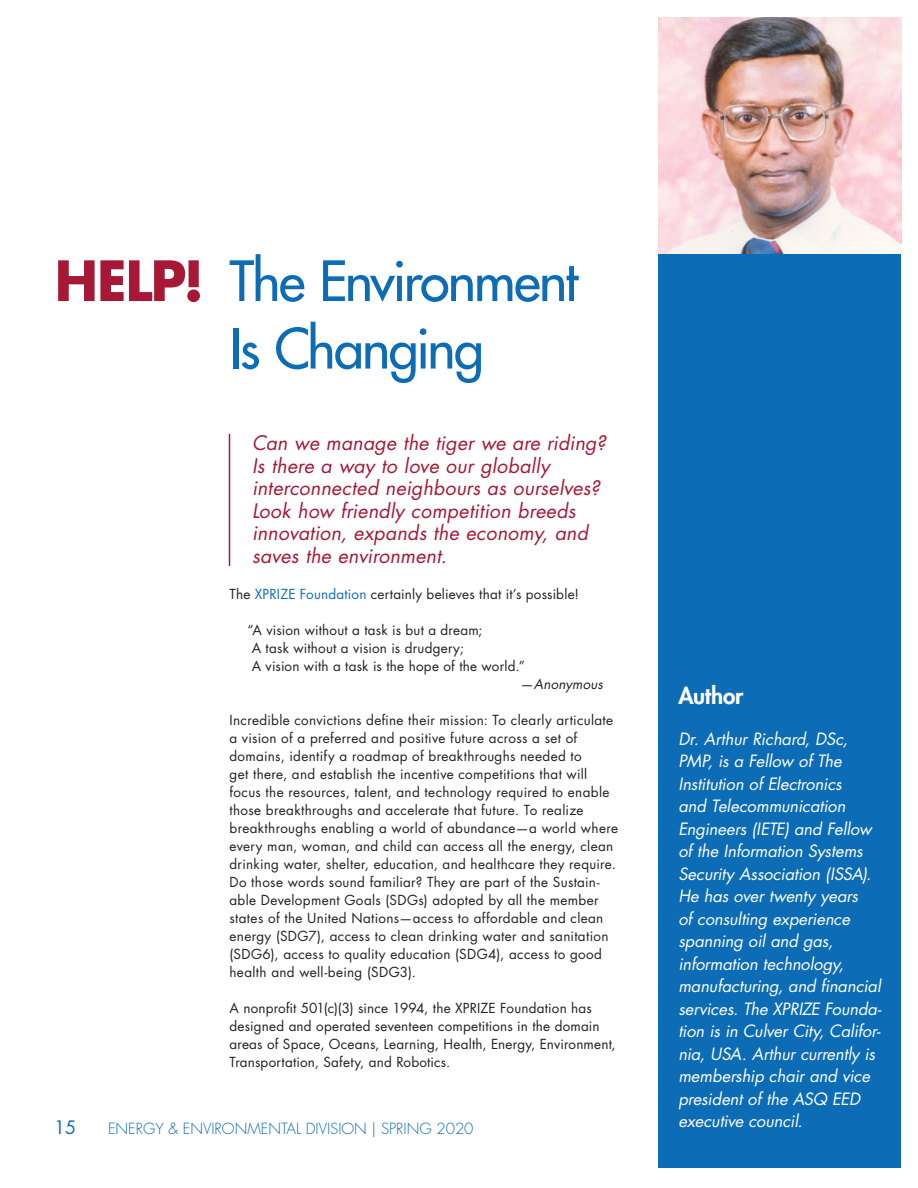
<style>
.page{position:relative;width:918px;height:1188px;background:#fff}
.page>*{position:absolute;margin:0;border:0;box-sizing:border-box;transform-origin:0 0}
.t1{font:500 54px/67.5px "Futura Std";letter-spacing:-.035em;color:#0d6cb6}
.t2{font:700 54px "Futura Std";color:#a61836}
.sidebar_h1{font:800 22.5px "Futura Std";letter-spacing:-.01em;color:#fff}
.sidebar_text{font:italic 19.5px/22.5px "Futura Std";letter-spacing:.01em;color:#a61836}
.t3{font:18px "Futura Std";color:#0d6cb6}
.sidebar_text-2{font:italic 16.5px/22.5px "Futura Std";letter-spacing:-.005em;color:#fff}
.t4{font:300 15px "Futura Std";color:#0d6cb6}
.Text{font:13.5px/18px "Futura Std";letter-spacing:.02em;color:#231f20}
.Text-2{font:italic 13.5px "Futura Std";letter-spacing:.01em;color:#231f20}
.s1{color:#0d6cb6}
.s2{font-style:normal}
</style>
<div class="page">
<div style="left:658px;top:20px;width:243px;height:1148px;background:#0d6cb6"></div>
<hr style="left:229px;top:434px;width:1px;height:132px;background:#a61836">
<img style="left:658px;top:17px;width:243px;height:237px">
<p class="t2" style="left:55px;top:245px;width:151px">HELP!</p>
<p class="t1" style="left:230px;top:248px;width:350px">The Environment<br>Is Changing</p>
<p class="sidebar_text" style="left:252px;top:432px;width:355px">Can we manage the tiger we are riding?<br>Is there a way to love our globally interconnected neighbours as ourselves?<br>Look how friendly competition breeds innovation, expands the economy, and saves the environment.</p>
<p class="Text" style="left:230px;top:585px;width:351px">The <span class="s1">XPRIZE Foundation</span> certainly believes that it’s possible!</p>
<p class="Text" style="left:252px;top:621px;width:275px;text-indent:-4px">“A vision without a task is but a dream;<br>A task without a vision is drudgery;<br>A vision with a task is the hope of the world.”</p>
<p class="Text-2" style="left:521px;top:675px;width:84px"><span class="s2">—</span>Anonymous</p>
<p class="Text" style="left:230px;top:711px;width:390px">Incredible convictions define their mission: To clearly articulate a vision of a preferred and positive future across a set of domains, identify a roadmap of breakthroughs needed to<br>get there, and establish the incentive competitions that will focus the resources, talent, and technology required to enable those breakthroughs and accelerate that future. To realize breakthroughs enabling a world of abundance—a world where every man, woman, and child can access all the energy, clean drinking water, shelter, education, and healthcare they require.<br>Do those words sound familiar? They are part of the Sustain&shy;able Development Goals (SDGs) adopted by all the member states of the United Nations—access to affordable and clean energy (SDG7), access to clean drinking water and sanitation (SDG6), access to quality education (SDG4), access to good health and well-being (SDG3).</p>
<p class="Text" style="left:230px;top:999px;width:388px">A nonprofit 501(c)(3) since 1994, the XPRIZE Foundation has designed and operated seventeen competitions in the domain areas of Space, Oceans, Learning, Health, Energy, Environment, Transportation, Safety, and Robotics.</p>
<h3 class="t3" style="left:54px;top:1116px;width:24px">15</h3>
<p class="t4" style="left:108px;top:1119px;width:367px">ENERGY &amp; ENVIRONMENTAL DIVISION | SPRING 2020</p>
<p class="sidebar_h1" style="left:678px;top:682px;width:67px">Author</p>
<p class="sidebar_text-2" style="left:678px;top:728px;width:205px">Dr. Arthur Richard, DSc,<br>PMP, is a Fellow of The<br>Institution of Electronics<br>and Telecommunication<br>Engineers (IETE) and Fellow of the Information Systems<br>Security Association (ISSA).<br>He has over twenty years<br>of consulting experience spanning oil and gas, information technology, manufacturing, and financial services. The XPRIZE Founda&shy;tion is in Culver City, Califor&shy;nia, USA. Arthur currently is membership chair and vice president of the ASQ EED executive council.</p>
</div>
